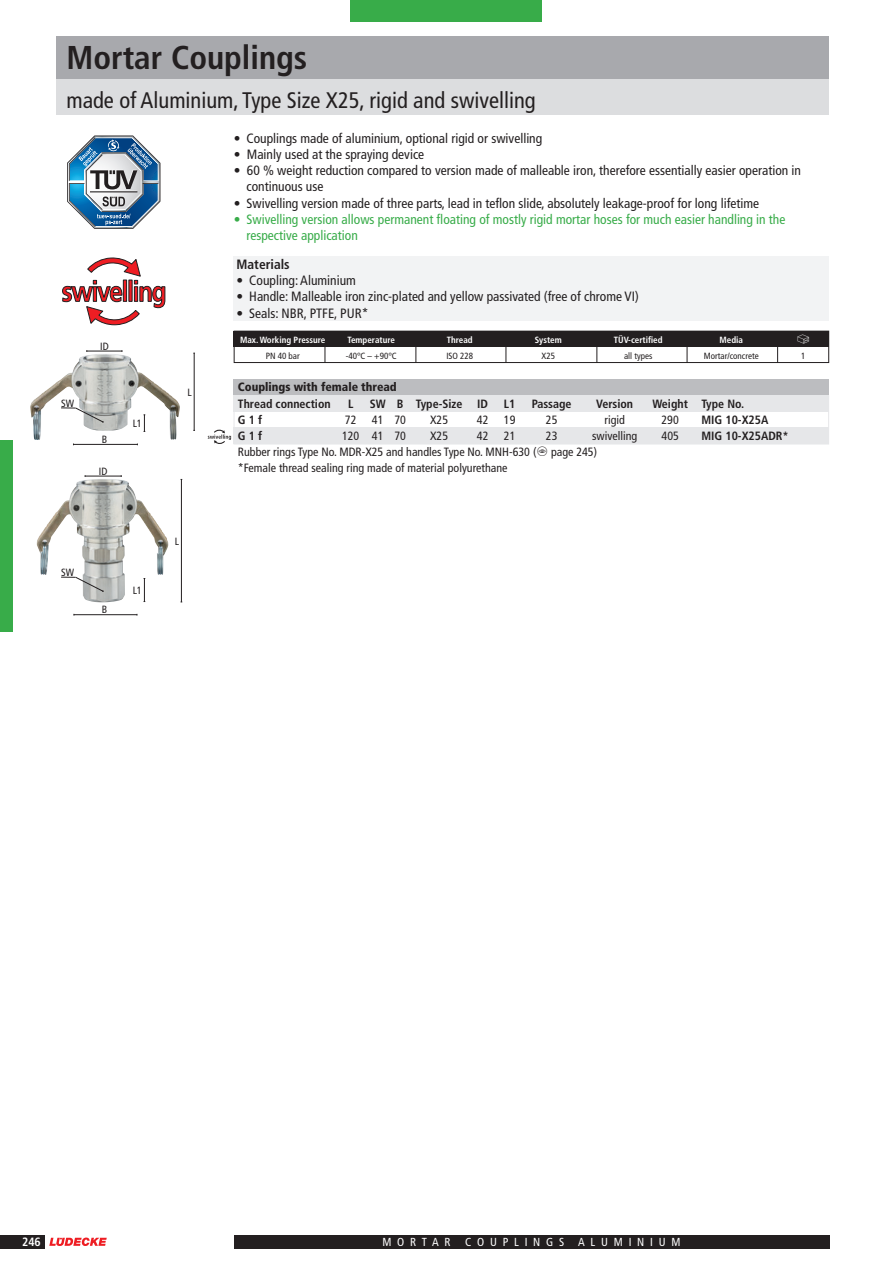
<style>
.page{position:relative;width:893px;height:1263px;background:#fff}
.page>*{position:absolute;margin:0;border:0;box-sizing:border-box;transform-origin:0 0}
.HEADLINE{font:700 condensed 33px "Frutiger";color:#231f20}
.HEADLINE-2{font:condensed 22.5px "Frutiger";color:#231f20}
.Intro_3{font:condensed 13.5px/16.2px "Frutiger";color:#231f20}
.Intro_3-2{font:condensed 13.5px/16.2px "Frutiger";color:#38ac49}
.Intro{font:condensed 13.5px "Frutiger";color:#231f20}
.Intro_3-3{font:700 condensed 13.5px "Frutiger";color:#231f20}
.TABELLE_8__bold_TA{font:condensed 12px "Frutiger";color:#231f20}
.TABELLE_8__bold_TA-2{font:700 condensed 12px "Frutiger";color:#231f20}
.TABELLE_8__black{font:900 condensed 12px "Frutiger";color:#231f20}
.t1{font:700 condensed 12px "Frutiger";color:#fff}
.URe{font:condensed 11.7px "Frutiger";letter-spacing:.5em;color:#fff}
.Maßzal_senkrecht{font:condensed 10.5px "Frutiger";color:#231f20}
.Balken_weiss{font:700 condensed 9px "Frutiger";color:#fff}
.Balken_schwarz{font:condensed 9px "Frutiger";color:#231f20}
</style>
<div class="page">
<div style="left:234px;top:257px;width:595px;height:64px;background:#f2f3f4"></div>
<div style="left:57px;top:36px;width:772px;height:43px;background:#a8a9ad"></div>
<div style="left:57px;top:79px;width:772px;height:35px;background:#dcdddf"></div>
<div style="left:234px;top:379px;width:595px;height:16px;background:#bcbdc0"></div>
<div style="left:234px;top:395px;width:595px;height:16px;background:#e6e7e9"></div>
<div style="left:234px;top:428px;width:595px;height:16px;background:#e6e7e9"></div>
<div style="left:351px;top:0;width:191px;height:21px;background:#38ac49"></div>
<svg style="left:49px;top:1237px;width:58px;height:9px"></svg>
<div style="left:234px;top:1235px;width:595px;height:13px;background:#231f20"></div>
<div style="left:0;top:1235px;width:45px;height:13px;background:#231f20"></div>
<div style="left:0;top:440px;width:13px;height:191px;background:#38ac49"></div>
<img style="left:36px;top:479px;width:122px;height:123px">
<img style="left:30px;top:354px;width:150px;height:86px">
<svg style="left:67px;top:136px;width:93px;height:93px"></svg>
<hr style="left:194px;top:353px;width:1px;height:77px;background:#231f20">
<hr style="left:181px;top:479px;width:1px;height:123px;background:#231f20">
<svg style="left:144px;top:414px;width:1px;height:18px"></svg>
<svg style="left:144px;top:578px;width:1px;height:24px"></svg>
<svg style="left:61px;top:407px;width:43px;height:16px"></svg>
<hr style="left:87px;top:351px;width:35px;height:1px;background:#231f20">
<hr style="left:85px;top:476px;width:36px;height:1px;background:#231f20">
<hr style="left:73px;top:444px;width:64px;height:1px;background:#231f20">
<hr style="left:74px;top:614px;width:63px;height:1px;background:#231f20">
<svg style="left:61px;top:577px;width:43px;height:15px"></svg>
<div style="left:234px;top:331px;width:595px;height:32px;border:1px solid #231f20"></div>
<div style="left:234px;top:331px;width:595px;height:16px;background:#231f20"></div>
<svg style="left:415px;top:347px;width:1px;height:16px"></svg>
<svg style="left:325px;top:347px;width:1px;height:16px"></svg>
<svg style="left:506px;top:347px;width:1px;height:16px"></svg>
<svg style="left:777px;top:347px;width:1px;height:16px"></svg>
<svg style="left:687px;top:347px;width:1px;height:16px"></svg>
<svg style="left:596px;top:347px;width:1px;height:16px"></svg>
<svg style="left:208px;top:429px;width:23px;height:15px"></svg>
<svg style="left:62px;top:258px;width:103px;height:67px"></svg>
<p class="HEADLINE" style="left:66px;top:38px;width:242px">Mortar Couplings</p>
<p class="HEADLINE-2" style="left:66px;top:87px;width:471px">made of Aluminium, Type Size X25, rigid and swivelling</p>
<p class="Intro_3" style="left:234px;top:130px;width:310px">• Couplings made of aluminium, optional rigid or swivelling</p>
<p class="Intro_3" style="left:234px;top:146px;width:192px">• Mainly used at the spraying device</p>
<p class="Intro_3" style="left:246px;top:163px;width:556px;text-indent:-13px">• 60 % weight reduction compared to version made of malleable iron, therefore essentially easier operation in continuous use</p>
<p class="Intro_3" style="left:234px;top:195px;width:527px">• Swivelling version made of three parts, lead in teflon slide, absolutely leakage-proof for long lifetime</p>
<p class="Intro_3-2" style="left:246px;top:211px;width:541px;text-indent:-13px">• Swivelling version allows permanent floating of mostly rigid mortar hoses for much easier handling in the respective application</p>
<p class="Maßzal_senkrecht" style="left:61px;top:397px;width:15px">SW</p>
<p class="Maßzal_senkrecht" style="left:100px;top:340px;width:10px">ID</p>
<p class="Maßzal_senkrecht" style="left:102px;top:433px;width:7px">B</p>
<p class="Maßzal_senkrecht" style="left:99px;top:465px;width:10px">ID</p>
<p class="Maßzal_senkrecht" style="left:133px;top:417px;width:11px">L1</p>
<p class="Maßzal_senkrecht" style="left:61px;top:566px;width:15px">SW</p>
<p class="Maßzal_senkrecht" style="left:102px;top:603px;width:7px">B</p>
<p class="Maßzal_senkrecht" style="left:133px;top:584px;width:11px">L1</p>
<p class="Maßzal_senkrecht" style="left:187px;top:386px;width:6px">L</p>
<p class="Maßzal_senkrecht" style="left:175px;top:535px;width:6px">L</p>
<p class="Intro_3-3" style="left:237px;top:256px;width:55px">Materials</p>
<p class="Intro_3" style="left:237px;top:272px;width:121px">• Coupling: Aluminium</p>
<p class="Intro" style="left:237px;top:289px;width:404px">• Handle: Malleable iron zinc-plated and yellow passivated (free of chrome VI)</p>
<p class="Intro" style="left:237px;top:305px;width:133px">• Seals: NBR, PTFE, PUR*</p>
<p class="Balken_weiss" style="left:240px;top:334px;width:87px">Max. Working Pressure</p>
<p class="Balken_weiss" style="left:348px;top:334px;width:49px">Temperature</p>
<p class="Balken_weiss" style="left:447px;top:334px;width:27px">Thread</p>
<p class="Balken_weiss" style="left:535px;top:334px;width:28px">System</p>
<p class="Balken_weiss" style="left:614px;top:334px;width:50px">TÜV-certified</p>
<p class="Balken_weiss" style="left:719px;top:334px;width:25px">Media</p>
<p class="Balken_schwarz" style="left:266px;top:351px;width:35px">PN 40 bar</p>
<p class="Balken_schwarz" style="left:346px;top:351px;width:53px">-40°C – +90°C</p>
<p class="Balken_schwarz" style="left:446px;top:351px;width:28px">ISO 228</p>
<p class="Balken_schwarz" style="left:541px;top:351px;width:15px">X25</p>
<p class="Balken_schwarz" style="left:624px;top:351px;width:30px">all types</p>
<p class="Balken_schwarz" style="left:704px;top:351px;width:56px">Mortar/concrete</p>
<p class="Balken_schwarz" style="left:801px;top:351px;width:6px">1</p>
<p class="TABELLE_8__black" style="left:238px;top:380px;width:160px">Couplings with female thread</p>
<p class="TABELLE_8__bold_TA-2" style="left:238px;top:396px;width:94px">Thread connection</p>
<p class="TABELLE_8__bold_TA-2" style="left:348px;top:396px;width:7px">L</p>
<p class="TABELLE_8__bold_TA-2" style="left:370px;top:396px;width:120px">SW B Type-Size ID</p>
<p class="TABELLE_8__bold_TA-2" style="left:504px;top:396px;width:13px">L1</p>
<p class="TABELLE_8__bold_TA-2" style="left:532px;top:396px;width:41px">Passage</p>
<p class="TABELLE_8__bold_TA-2" style="left:596px;top:396px;width:39px">Version</p>
<p class="TABELLE_8__bold_TA-2" style="left:652px;top:396px;width:93px">Weight Type No.</p>
<p class="TABELLE_8__bold_TA-2" style="left:238px;top:412px;width:26px">G 1 f</p>
<p class="TABELLE_8__bold_TA" style="left:345px;top:413px;width:13px">72</p>
<p class="TABELLE_8__bold_TA" style="left:372px;top:413px;width:36px">41 70</p>
<p class="TABELLE_8__bold_TA" style="left:430px;top:413px;width:19px">X25</p>
<p class="TABELLE_8__bold_TA" style="left:477px;top:413px;width:13px">42</p>
<p class="TABELLE_8__bold_TA" style="left:504px;top:413px;width:13px">19</p>
<p class="TABELLE_8__bold_TA" style="left:546px;top:413px;width:13px">25</p>
<p class="TABELLE_8__bold_TA" style="left:604px;top:413px;width:22px">rigid</p>
<p class="TABELLE_8__bold_TA" style="left:662px;top:413px;width:19px">290</p>
<p class="TABELLE_8__bold_TA-2" style="left:701px;top:412px;width:68px">MIG 10-X25A</p>
<p class="TABELLE_8__bold_TA-2" style="left:238px;top:429px;width:26px">G 1 f</p>
<p class="TABELLE_8__bold_TA" style="left:342px;top:429px;width:65px">120 41 70</p>
<p class="TABELLE_8__bold_TA" style="left:430px;top:429px;width:19px">X25</p>
<p class="TABELLE_8__bold_TA" style="left:477px;top:429px;width:13px">42</p>
<p class="TABELLE_8__bold_TA" style="left:504px;top:429px;width:13px">21</p>
<p class="TABELLE_8__bold_TA" style="left:546px;top:429px;width:13px">23</p>
<p class="TABELLE_8__bold_TA" style="left:592px;top:429px;width:47px">swivelling</p>
<p class="TABELLE_8__bold_TA" style="left:662px;top:429px;width:19px">405</p>
<p class="TABELLE_8__bold_TA-2" style="left:701px;top:429px;width:89px">MIG 10-X25ADR*</p>
<p class="TABELLE_8__bold_TA" style="left:238px;top:445px;width:361px">Rubber rings Type No. MDR-X25 and handles Type No. MNH-630 (○ page 245)</p>
<p class="TABELLE_8__bold_TA" style="left:238px;top:461px;width:271px">*Female thread sealing ring made of material polyurethane</p>
<p class="t1" style="left:22px;top:1235px;width:20px">246</p>
<p class="URe" style="left:382px;top:1235px;width:300px">MORTAR COUPLINGS ALUMINIUM</p>
</div>
